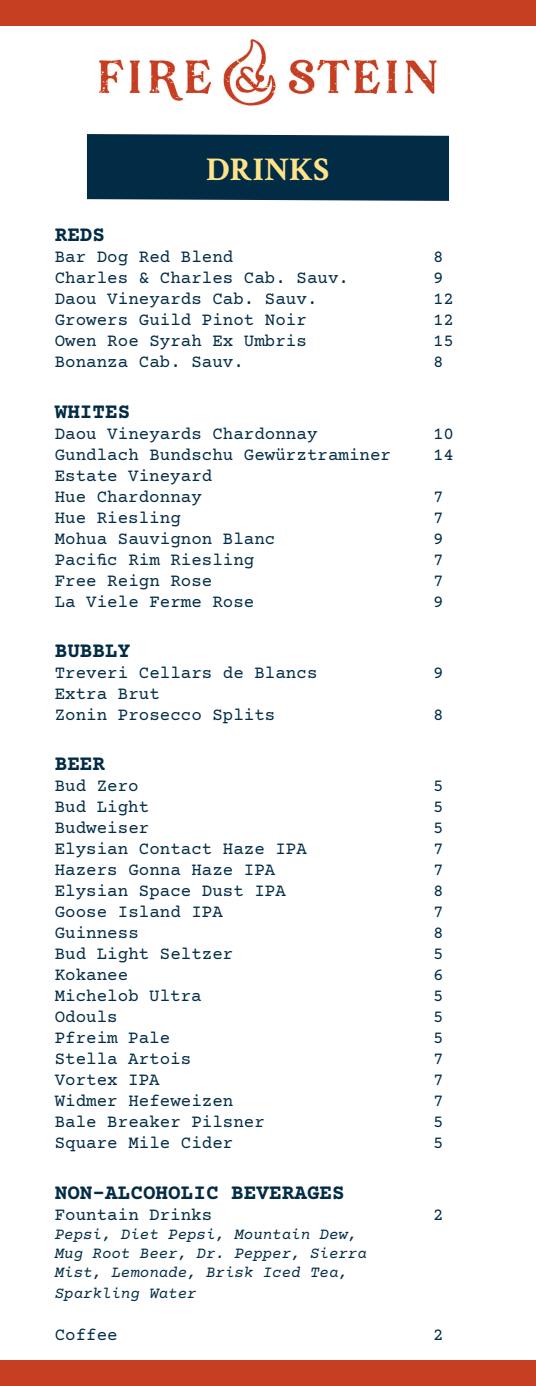
<style>
.page{position:relative;width:536px;height:1386px;background:#fff}
.page>*{position:absolute;margin:0;border:0;box-sizing:border-box;transform-origin:0 0}
.t1{font:700 33.25px "Crimson Text";color:#ffe388}
.t2{font:700 21px "Courier Prime";color:#022c45}
.t3{font:17.5px/21px "Courier Prime";color:#022c45}
.t4{font:italic 15.75px "Courier Prime";color:#022c45}
</style>
<div class="page">
<div style="left:87px;top:134px;width:362px;height:67px;background:#022c45"></div>
<img style="left:99px;top:39px;width:338px;height:67px">
<div style="left:0;top:0;width:536px;height:25px;background:#c73f23"></div>
<div style="left:0;top:1361px;width:536px;height:25px;background:#c73f23"></div>
<p class="t1" style="left:206px;top:149px;width:124px">DRINKS</p>
<p class="t2" style="left:55px;top:223px;width:52px">REDS</p>
<p class="t3" style="left:55px;top:246px;width:180px">Bar Dog Red Blend</p>
<p class="t3" style="left:433px;top:246px;width:12px">8</p>
<p class="t3" style="left:55px;top:267px;width:296px">Charles &amp; Charles Cab. Sauv.</p>
<p class="t3" style="left:433px;top:267px;width:12px">9</p>
<p class="t3" style="left:55px;top:288px;width:264px">Daou Vineyards Cab. Sauv.</p>
<p class="t3" style="left:433px;top:288px;width:23px">12</p>
<p class="t3" style="left:55px;top:309px;width:254px">Growers Guild Pinot Noir</p>
<p class="t3" style="left:433px;top:309px;width:23px">12</p>
<p class="t3" style="left:55px;top:330px;width:254px">Owen Roe Syrah Ex Umbris</p>
<p class="t3" style="left:433px;top:330px;width:23px">15</p>
<p class="t3" style="left:55px;top:351px;width:191px">Bonanza Cab. Sauv.</p>
<p class="t3" style="left:433px;top:351px;width:12px">8</p>
<p class="t2" style="left:55px;top:399px;width:77px">WHITES</p>
<p class="t3" style="left:55px;top:423px;width:264px">Daou Vineyards Chardonnay</p>
<p class="t3" style="left:433px;top:423px;width:23px">10</p>
<p class="t3" style="left:55px;top:444px;width:338px">Gundlach Bundschu Gewürztraminer</p>
<p class="t3" style="left:433px;top:444px;width:23px">14</p>
<p class="t3" style="left:55px;top:465px;width:159px">Estate Vineyard<br>Hue Chardonnay</p>
<p class="t3" style="left:433px;top:486px;width:12px">7</p>
<p class="t3" style="left:55px;top:507px;width:127px">Hue Riesling</p>
<p class="t3" style="left:433px;top:507px;width:12px">7</p>
<p class="t3" style="left:55px;top:528px;width:222px">Mohua Sauvignon Blanc</p>
<p class="t3" style="left:433px;top:528px;width:12px">9</p>
<p class="t3" style="left:55px;top:549px;width:201px">Pacific Rim Riesling</p>
<p class="t3" style="left:433px;top:549px;width:12px">7</p>
<p class="t3" style="left:55px;top:570px;width:159px">Free Reign Rose</p>
<p class="t3" style="left:433px;top:570px;width:12px">7</p>
<p class="t3" style="left:55px;top:591px;width:201px">La Viele Ferme Rose</p>
<p class="t3" style="left:433px;top:591px;width:12px">9</p>
<p class="t2" style="left:55px;top:638px;width:77px">BUBBLY</p>
<p class="t3" style="left:55px;top:662px;width:264px">Treveri Cellars de Blancs</p>
<p class="t3" style="left:433px;top:662px;width:12px">9</p>
<p class="t3" style="left:55px;top:683px;width:106px">Extra Brut</p>
<p class="t3" style="left:55px;top:704px;width:222px">Zonin Prosecco Splits</p>
<p class="t3" style="left:433px;top:704px;width:12px">8</p>
<p class="t2" style="left:55px;top:752px;width:52px">BEER</p>
<p class="t3" style="left:55px;top:775px;width:85px">Bud Zero</p>
<p class="t3" style="left:433px;top:775px;width:12px">5</p>
<p class="t3" style="left:55px;top:796px;width:96px">Bud Light</p>
<p class="t3" style="left:433px;top:796px;width:12px">5</p>
<p class="t3" style="left:55px;top:817px;width:96px">Budweiser</p>
<p class="t3" style="left:433px;top:817px;width:12px">5</p>
<p class="t3" style="left:55px;top:838px;width:254px">Elysian Contact Haze IPA</p>
<p class="t3" style="left:433px;top:838px;width:12px">7</p>
<p class="t3" style="left:55px;top:859px;width:222px">Hazers Gonna Haze IPA</p>
<p class="t3" style="left:433px;top:859px;width:12px">7</p>
<p class="t3" style="left:55px;top:880px;width:233px">Elysian Space Dust IPA</p>
<p class="t3" style="left:433px;top:880px;width:12px">8</p>
<p class="t3" style="left:55px;top:901px;width:169px">Goose Island IPA</p>
<p class="t3" style="left:433px;top:901px;width:12px">7</p>
<p class="t3" style="left:55px;top:922px;width:85px">Guinness</p>
<p class="t3" style="left:433px;top:922px;width:12px">8</p>
<p class="t3" style="left:55px;top:943px;width:180px">Bud Light Seltzer</p>
<p class="t3" style="left:433px;top:943px;width:12px">5</p>
<p class="t3" style="left:55px;top:964px;width:75px">Kokanee</p>
<p class="t3" style="left:433px;top:964px;width:12px">6</p>
<p class="t3" style="left:55px;top:985px;width:148px">Michelob Ultra</p>
<p class="t3" style="left:433px;top:985px;width:12px">5</p>
<p class="t3" style="left:55px;top:1006px;width:64px">Odouls</p>
<p class="t3" style="left:433px;top:1006px;width:12px">5</p>
<p class="t3" style="left:55px;top:1027px;width:117px">Pfreim Pale</p>
<p class="t3" style="left:433px;top:1027px;width:12px">5</p>
<p class="t3" style="left:55px;top:1048px;width:138px">Stella Artois</p>
<p class="t3" style="left:433px;top:1048px;width:12px">7</p>
<p class="t3" style="left:55px;top:1069px;width:106px">Vortex IPA</p>
<p class="t3" style="left:433px;top:1069px;width:12px">7</p>
<p class="t3" style="left:55px;top:1090px;width:180px">Widmer Hefeweizen</p>
<p class="t3" style="left:433px;top:1090px;width:12px">7</p>
<p class="t3" style="left:55px;top:1111px;width:212px">Bale Breaker Pilsner</p>
<p class="t3" style="left:433px;top:1111px;width:12px">5</p>
<p class="t3" style="left:55px;top:1132px;width:180px">Square Mile Cider</p>
<p class="t3" style="left:433px;top:1132px;width:12px">5</p>
<p class="t2" style="left:55px;top:1180px;width:291px">NON-ALCOHOLIC BEVERAGES</p>
<p class="t3" style="left:55px;top:1204px;width:159px">Fountain Drinks</p>
<p class="t3" style="left:433px;top:1204px;width:12px">2</p>
<p class="t4" style="left:55px;top:1225px;width:304px">Pepsi, Diet Pepsi, Mountain Dew,</p>
<p class="t4" style="left:55px;top:1244px;width:313px">Mug Root Beer, Dr. Pepper, Sierra</p>
<p class="t4" style="left:55px;top:1263px;width:294px">Mist, Lemonade, Brisk Iced Tea,</p>
<p class="t4" style="left:55px;top:1284px;width:143px">Sparkling Water</p>
<p class="t3" style="left:55px;top:1324px;width:64px">Coffee</p>
<p class="t3" style="left:433px;top:1324px;width:12px">2</p>
</div>
